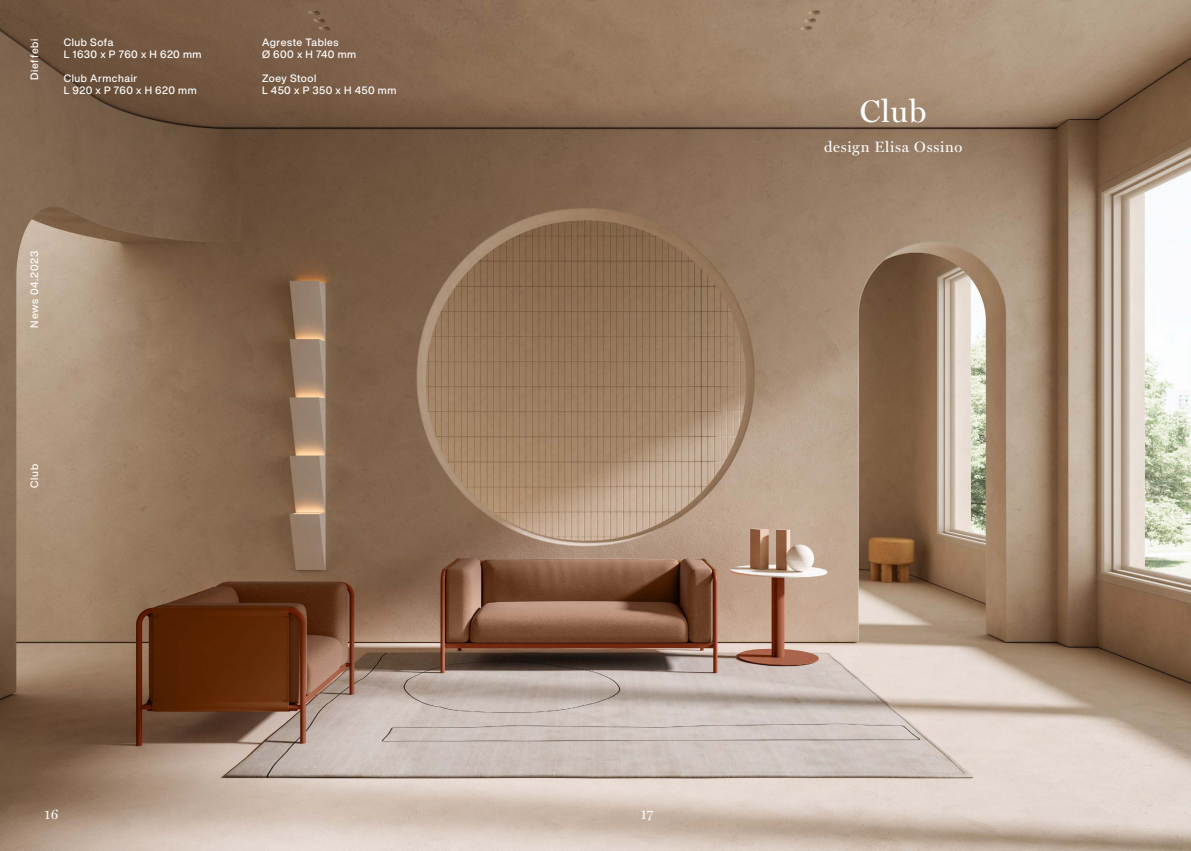
<style>
.page{position:relative;width:1191px;height:851px;background:#fff}
.page>*{position:absolute;margin:0;border:0;box-sizing:border-box;transform-origin:0 0}
.t1{font:31.5px "Miller Display";color:#fff}
.t2{font:15px "Miller Display";letter-spacing:.05em;color:#fff}
.t3{font:13.5px "Miller Display";color:#fff}
.t4{font:500 10.5px/12px "Helvetica Now Display";letter-spacing:.05em;color:#fff}
.t5{font:500 10.5px "Helvetica Now Display";letter-spacing:.08em;color:#fff}
</style>
<div class="page">
<img style="left:0;top:0;width:1191px;height:850px">
<p class="t5" style="left:27px;top:80px;width:43px;rotate:-90deg">Dieffebi</p>
<p class="t4" style="left:64px;top:36px;width:139px">Club Sofa<br>L 1630 x P 760 x H 620 mm</p>
<p class="t4" style="left:64px;top:72px;width:134px">Club Armchair<br>L 920 x P 760 x H 620 mm</p>
<p class="t4" style="left:262px;top:36px;width:96px">Agreste Tables<br>Ø 600 x H 740 mm</p>
<p class="t4" style="left:262px;top:72px;width:136px">Zoey Stool<br>L 450 x P 350 x H 450 mm</p>
<p class="t4" style="left:28px;top:327px;width:78px;rotate:-90deg">News 04.2023</p>
<p class="t4" style="left:28px;top:488px;width:26px;rotate:-90deg">Club</p>
<p class="t3" style="left:45px;top:806px;width:15px">16</p>
<p class="t3" style="left:640px;top:806px;width:14px">17</p>
<h1 class="t1" style="left:860px;top:92px;width:68px">Club</h1>
<h2 class="t2" style="left:824px;top:137px;width:139px">design Elisa Ossino</h2>
</div>
